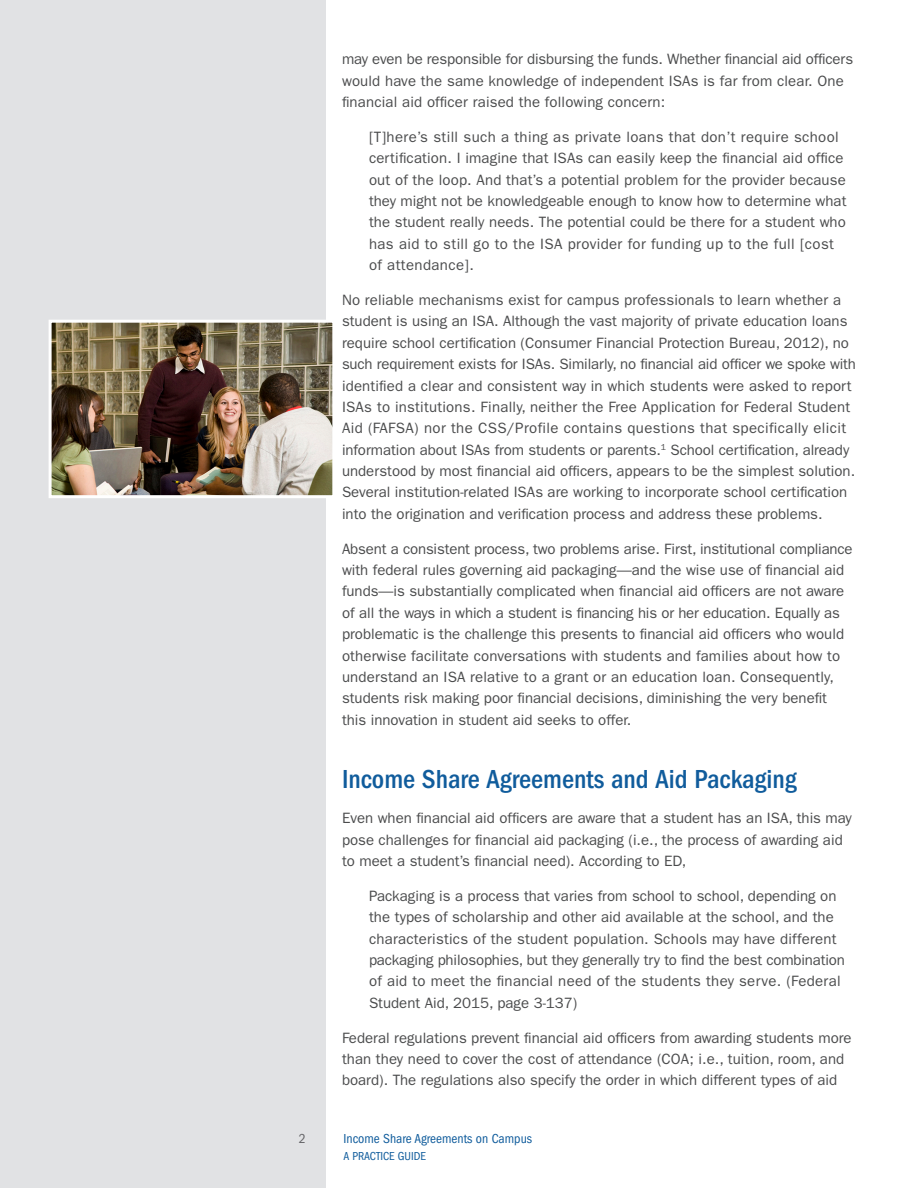
<style>
.page{position:relative;width:918px;height:1188px;background:#fff}
.page>*{position:absolute;margin:0;border:0;box-sizing:border-box;transform-origin:0 0}
.Heading_1{font:500 condensed 27px "ITC Franklin Gothic Std";color:#105c9c}
.Paragraphs{font:15px/21.3px "ITC Franklin Gothic Std";color:#4b4c4d}
.Paragraphs_indent{font:15px/21.3px "ITC Franklin Gothic Std";letter-spacing:.01em;color:#4b4c4d}
.t1{font:condensed 13.5px "ITC Franklin Gothic Std";color:#105c9c}
.Paragraphs-2{font:condensed 13.5px "ITC Franklin Gothic Std";color:#636366}
.t2{font:condensed 12px "ITC Franklin Gothic Std";color:#105c9c}
</style>
<div class="page">
<div style="left:0;top:0;width:325px;height:1188px;background:#e1e2e4"></div>
<img style="left:53px;top:324px;width:278px;height:170px">
<div style="left:49px;top:320px;width:286px;height:178px;border:3px solid #fff"></div>
<p class="Paragraphs-2" style="left:299px;top:1131px;width:8px">2</p>
<p class="Paragraphs" style="left:342px;top:49px;width:513px">may even be responsible for disbursing the funds. Whether financial aid officers would have the same knowledge of independent ISAs is far from clear. One financial aid officer raised the following concern:</p>
<p class="Paragraphs_indent" style="left:369px;top:126px;width:479px">[T]here’s still such a thing as private loans that don’t require school certification. I imagine that ISAs can easily keep the financial aid office out of the loop. And that’s a potential problem for the provider because they might not be knowledgeable enough to know how to determine what the student really needs. The potential could be there for a student who has aid to still go to the ISA provider for funding up to the full [cost of attendance].</p>
<p class="Paragraphs" style="left:342px;top:289px;width:515px">No reliable mechanisms exist for campus professionals to learn whether a student is using an ISA. Although the vast majority of private education loans require school certification (Consumer Financial Protection Bureau, 2012), no such requirement exists for ISAs. Similarly, no financial aid officer we spoke with identified a clear and consistent way in which students were asked to report ISAs to institutions. Finally, neither the Free Application for Federal Student Aid (FAFSA) nor the CSS/Profile contains questions that specifically elicit information about ISAs from students or parents.<sup>1</sup> School certification, already understood by most financial aid officers, appears to be the simplest solution.<br>Several institution-related ISAs are working to incorporate school certification into the origination and verification process and address these problems.</p>
<p class="Paragraphs" style="left:342px;top:538px;width:512px">Absent a consistent process, two problems arise. First, institutional compliance with federal rules governing aid packaging—and the wise use of financial aid funds—is substantially complicated when financial aid officers are not aware of all the ways in which a student is financing his or her education. Equally as problematic is the challenge this presents to financial aid officers who would otherwise facilitate conversations with students and families about how to understand an ISA relative to a grant or an education loan. Consequently, students risk making poor financial decisions, diminishing the very benefit this innovation in student aid seeks to offer.</p>
<p class="Heading_1" style="left:342px;top:764px;width:456px">Income Share Agreements and Aid Packaging</p>
<p class="Paragraphs" style="left:342px;top:808px;width:511px">Even when financial aid officers are aware that a student has an ISA, this may pose challenges for financial aid packaging (i.e., the process of awarding aid to meet a student’s financial need). According to ED,</p>
<p class="Paragraphs_indent" style="left:369px;top:885px;width:477px">Packaging is a process that varies from school to school, depending on the types of scholarship and other aid available at the school, and the characteristics of the student population. Schools may have different packaging philosophies, but they generally try to find the best combination of aid to meet the financial need of the students they serve. (Federal Student Aid, 2015, page 3-137)</p>
<p class="Paragraphs" style="left:342px;top:1027px;width:511px">Federal regulations prevent financial aid officers from awarding students more than they need to cover the cost of attendance (COA; i.e., tuition, room, and board). The regulations also specify the order in which different types of aid</p>
<p class="t1" style="left:344px;top:1131px;width:190px">Income Share Agreements on Campus</p>
<p class="t2" style="left:344px;top:1149px;width:84px">A PRACTICE GUIDE</p>
</div>
